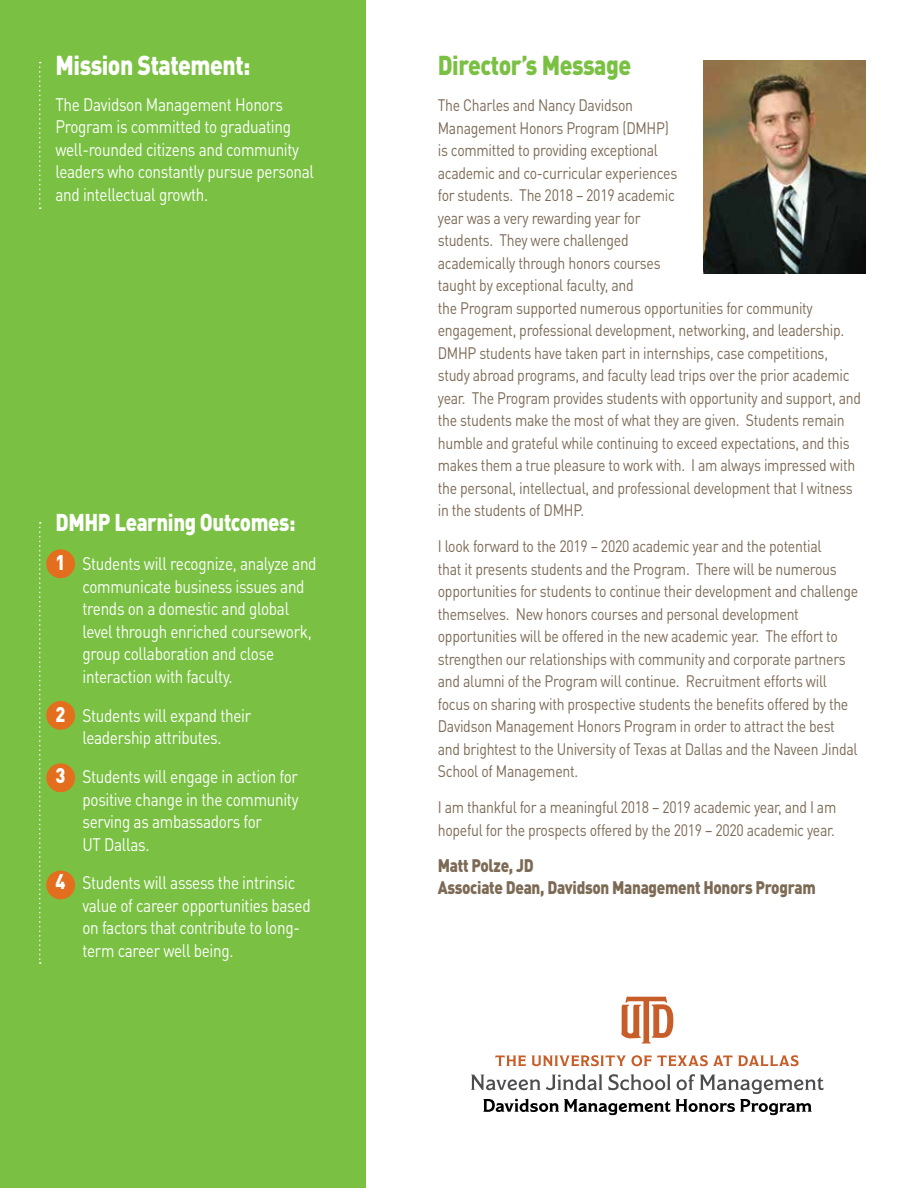
<style>
.page{position:relative;width:918px;height:1188px;background:#fff}
.page>*{position:absolute;margin:0;border:0;box-sizing:border-box;transform-origin:0 0}
.t1{font:900 27px "DIN Pro";letter-spacing:-.02em;color:#7ac143;scale:.85 1}
.t2{font:900 27px "DIN Pro";letter-spacing:-.02em;color:#fff;scale:.85 1}
.t3{font:900 24px "DIN Pro";letter-spacing:-.02em;color:#fff;scale:.85 1}
.t4{font:18px/22.5px "DIN Pro";letter-spacing:-.02em;color:#fff;scale:.85 1}
.t5{font:900 18px/22.5px "DIN Pro";letter-spacing:-.02em;color:#7c6a55;scale:.85 1}
.t6{font:16.5px/22.5px "DIN Pro";letter-spacing:-.02em;color:#7c6a55;scale:.85 1}
.s1{font-weight:900;font-size:21px}
</style>
<div class="page">
<div style="left:0;top:0;width:366px;height:1188px;background:#7ac143"></div>
<img style="left:704px;top:60px;width:162px;height:214px">
<svg style="left:39px;top:522px;width:2px;height:442px"></svg>
<div style="left:46px;top:549px;width:29px;height:29px;background:#e36f1e;border-radius:50%"></div>
<div style="left:46px;top:701px;width:29px;height:29px;background:#e36f1e;border-radius:50%"></div>
<div style="left:46px;top:763px;width:29px;height:29px;background:#e36f1e;border-radius:50%"></div>
<div style="left:46px;top:871px;width:29px;height:28px;background:#e36f1e;border-radius:50%"></div>
<svg style="left:39px;top:62px;width:2px;height:147px"></svg>
<svg style="left:495px;top:1055px;width:31px;height:11px"></svg>
<svg style="left:532px;top:1055px;width:267px;height:11px"></svg>
<svg style="left:621px;top:996px;width:52px;height:48px"></svg>
<svg style="left:471px;top:1074px;width:353px;height:41px"></svg>
<h1 class="t2" style="left:56px;top:47px;width:231px">Mission Statement:</h1>
<p class="t4" style="left:56px;top:92px;width:306px">The Davidson Management Honors Program is committed to graduating well-rounded citizens and community leaders who constantly pursue personal and intellectual growth.</p>
<h2 class="t3" style="left:56px;top:506px;width:284px">DMHP Learning Outcomes:</h2>
<p class="t4" style="left:82px;top:552px;width:277px;text-indent:-27px"><span class="s1">1</span> Students will recognize, analyze and communicate business issues and trends on a domestic and global level through enriched coursework, group collaboration and close interaction with faculty.</p>
<p class="t4" style="left:56px;top:703px;width:232px;text-align:center"><span class="s1">2</span> Students will expand their leadership attributes.</p>
<p class="t4" style="left:82px;top:765px;width:256px;text-indent:-27px"><span class="s1">3</span> Students will engage in action for positive change in the community serving as ambassadors for<br>UT Dallas.</p>
<p class="t4" style="left:82px;top:871px;width:270px;text-indent:-27px"><span class="s1">4</span> Students will assess the intrinsic value of career opportunities based on factors that contribute to long&shy;term career well being.</p>
<h1 class="t1" style="left:438px;top:47px;width:229px">Director’s Message</h1>
<p class="t6" style="left:438px;top:93px;width:499px">The Charles and Nancy Davidson<br>Management Honors Program (DMHP)<br>is committed to providing exceptional<br>academic and co-curricular experiences<br>for students. The 2018 – 2019 academic<br>year was a very rewarding year for<br>students. They were challenged<br>academically through honors courses<br>taught by exceptional faculty, and<br>the Program supported numerous opportunities for community engagement, professional development, networking, and leadership.<br>DMHP students have taken part in internships, case competitions, study abroad programs, and faculty lead trips over the prior academic year. The Program provides students with opportunity and support, and the students make the most of what they are given. Students remain humble and grateful while continuing to exceed expectations, and this makes them a true pleasure to work with. I am always impressed with the personal, intellectual, and professional development that I witness in the students of DMHP.</p>
<p class="t6" style="left:438px;top:534px;width:496px">I look forward to the 2019 – 2020 academic year and the potential<br>that it presents students and the Program. There will be numerous opportunities for students to continue their development and challenge themselves. New honors courses and personal development opportunities will be offered in the new academic year. The effort to strengthen our relationships with community and corporate partners and alumni of the Program will continue. Recruitment efforts will focus on sharing with prospective students the benefits offered by the Davidson Management Honors Program in order to attract the best and brightest to the University of Texas at Dallas and the Naveen Jindal School of Management.</p>
<p class="t6" style="left:438px;top:795px;width:470px">I am thankful for a meaningful 2018 – 2019 academic year, and I am hopeful for the prospects offered by the 2019 – 2020 academic year.</p>
<p class="t5" style="left:438px;top:853px;width:446px">Matt Polze, JD<br>Associate Dean, Davidson Management Honors Program</p>
</div>
